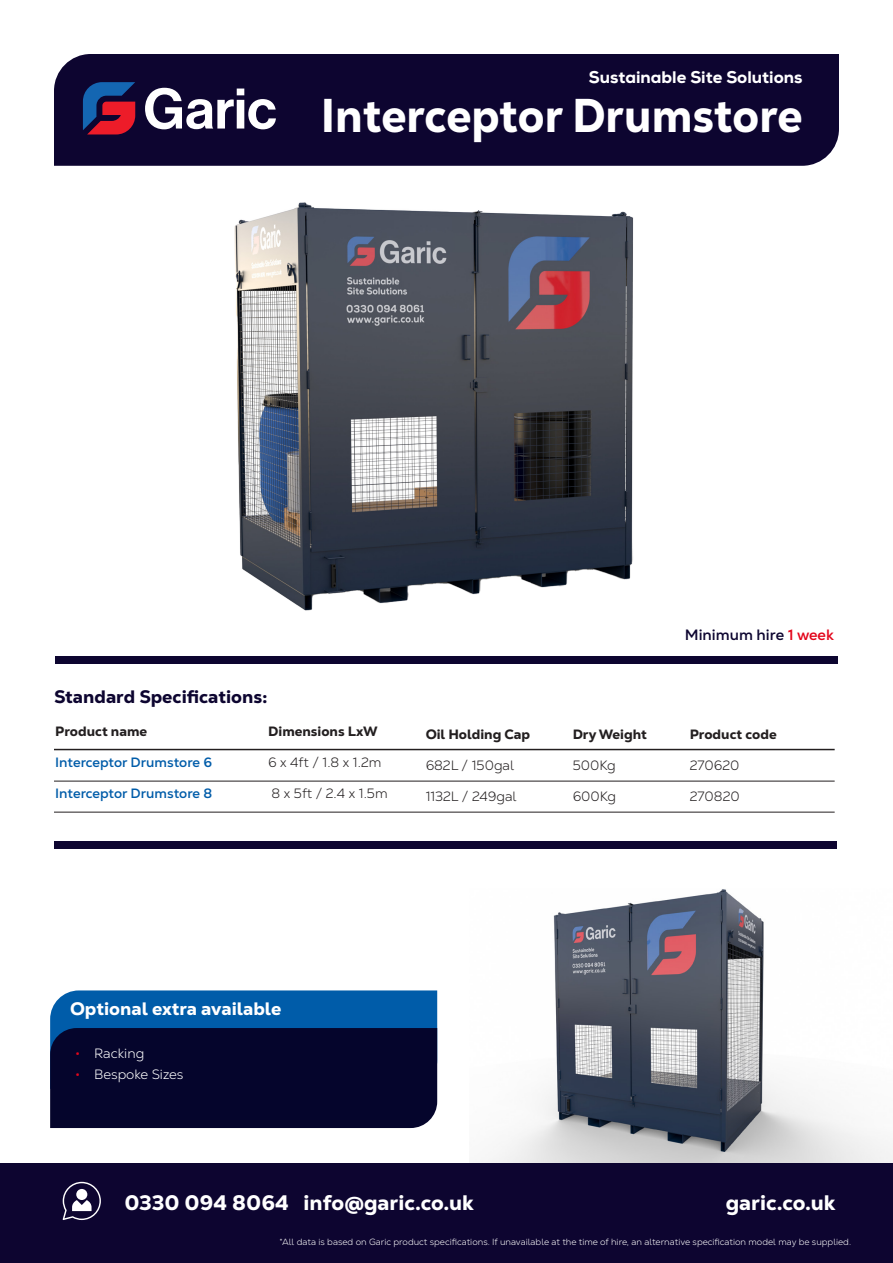
<style>
.page{position:relative;width:893px;height:1263px;background:#fff}
.page>*{position:absolute;margin:0;border:0;box-sizing:border-box;transform-origin:0 0}
.Product_name{font:800 47.4px "Nexa Text";letter-spacing:-.005em;color:#fff;scale:.93 1}
.t1{font:800 21px "Nexa Text";color:#fff}
.heading{font:800 18px "Nexa Text";color:#0d0530}
.t2{font:800 18px "Nexa Text";color:#fff}
.Main_text{font:800 16.8px "Nexa";color:#fff}
.t3{font:700 15px "Nexa Text";color:#0d0530}
.Table_bold{font:300 13.5px "Nexa Text";color:#231f20}
.Table_bold-2{font:800 13.5px "Nexa Text";color:#231f20}
.Table_bold-3{font:700 13.5px "Nexa Text";color:#005ca9}
.t4{font:300 13.5px "Nexa Text";color:#fff}
.t5{font:300 9px "Nexa Text";color:#fff}
.s1{color:#e3051b}
.s2{font-weight:200;font-size:15px;color:#e3051b}
</style>
<div class="page">
<svg style="left:50px;top:990px;width:387px;height:138px;background:#061f50"></svg>
<div style="left:0;top:1163px;width:893px;height:100px;background:#0d0530"></div>
<svg style="left:63px;top:1182px;width:38px;height:38px"></svg>
<div style="left:76px;top:1189px;width:11px;height:11px;background:#fff;border-radius:50%"></div>
<img style="left:234px;top:202px;width:399px;height:409px">
<div style="left:54px;top:54px;width:785px;height:112px;background:#0d0530"></div>
<div style="left:55px;top:656px;width:783px;height:7px;background:#0d0530"></div>
<div style="left:54px;top:841px;width:783px;height:7px;background:#0d0530"></div>
<svg style="left:83px;top:82px;width:52px;height:52px;background:#622e5a"></svg>
<svg style="left:145px;top:88px;width:131px;height:41px"></svg>
<hr style="left:54px;top:749px;width:781px;height:1px;background:#231f20">
<hr style="left:54px;top:781px;width:781px;height:1px;background:#231f20">
<hr style="left:54px;top:812px;width:781px;height:1px;background:#231f20">
<img style="left:491px;top:889px;width:402px;height:273px">
<p class="Main_text" style="left:589px;top:66px;width:215px">Sustainable Site Solutions</p>
<p class="Product_name" style="left:321px;top:85px;width:519px">Interceptor Drumstore</p>
<p class="heading" style="left:54px;top:685px;width:215px">Standard Specifications:</p>
<p class="Table_bold-2" style="left:55px;top:722px;width:94px">Product name</p>
<p class="Table_bold-2" style="left:268px;top:722px;width:111px">Dimensions LxW</p>
<p class="Table_bold-3" style="left:55px;top:753px;width:158px">Interceptor Drumstore 6</p>
<p class="Table_bold" style="left:268px;top:754px;width:115px">6 x 4ft / 1.8 x 1.2m</p>
<p class="Table_bold-3" style="left:55px;top:784px;width:159px">Interceptor Drumstore 8</p>
<p class="Table_bold" style="left:272px;top:785px;width:118px">8 x 5ft / 2.4 x 1.5m</p>
<p class="Table_bold-2" style="left:426px;top:725px;width:106px">Oil Holding Cap</p>
<p class="Table_bold" style="left:426px;top:757px;width:90px">682L / 150gal</p>
<p class="Table_bold" style="left:426px;top:788px;width:93px">1132L / 249gal</p>
<p class="Table_bold-2" style="left:573px;top:725px;width:76px">Dry Weight</p>
<p class="Table_bold" style="left:573px;top:757px;width:45px">500Kg</p>
<p class="Table_bold" style="left:573px;top:788px;width:45px">600Kg</p>
<p class="t3" style="left:685px;top:625px;width:151px">Minimum hire <span class="s1">1 week</span></p>
<p class="Table_bold-2" style="left:690px;top:725px;width:88px">Product code</p>
<p class="Table_bold" style="left:690px;top:757px;width:51px">270620</p>
<p class="Table_bold" style="left:690px;top:788px;width:52px">270820</p>
<h3 class="t2" style="left:70px;top:997px;width:213px">Optional extra available</h3>
<p class="t4" style="left:75px;top:1045px;width:71px"><span class="s2">•</span> Racking</p>
<p class="t4" style="left:75px;top:1066px;width:110px"><span class="s2">•</span> Bespoke Sizes</p>
<h2 class="t1" style="left:124px;top:1189px;width:351px">0330 094 8064 info@garic.co.uk</h2>
<h2 class="t1" style="left:726px;top:1189px;width:111px">garic.co.uk</h2>
<p class="t5" style="left:279px;top:1236px;width:573px">*All data is based on Garic product specifications. If unavailable at the time of hire, an alternative specification model may be supplied.</p>
</div>
